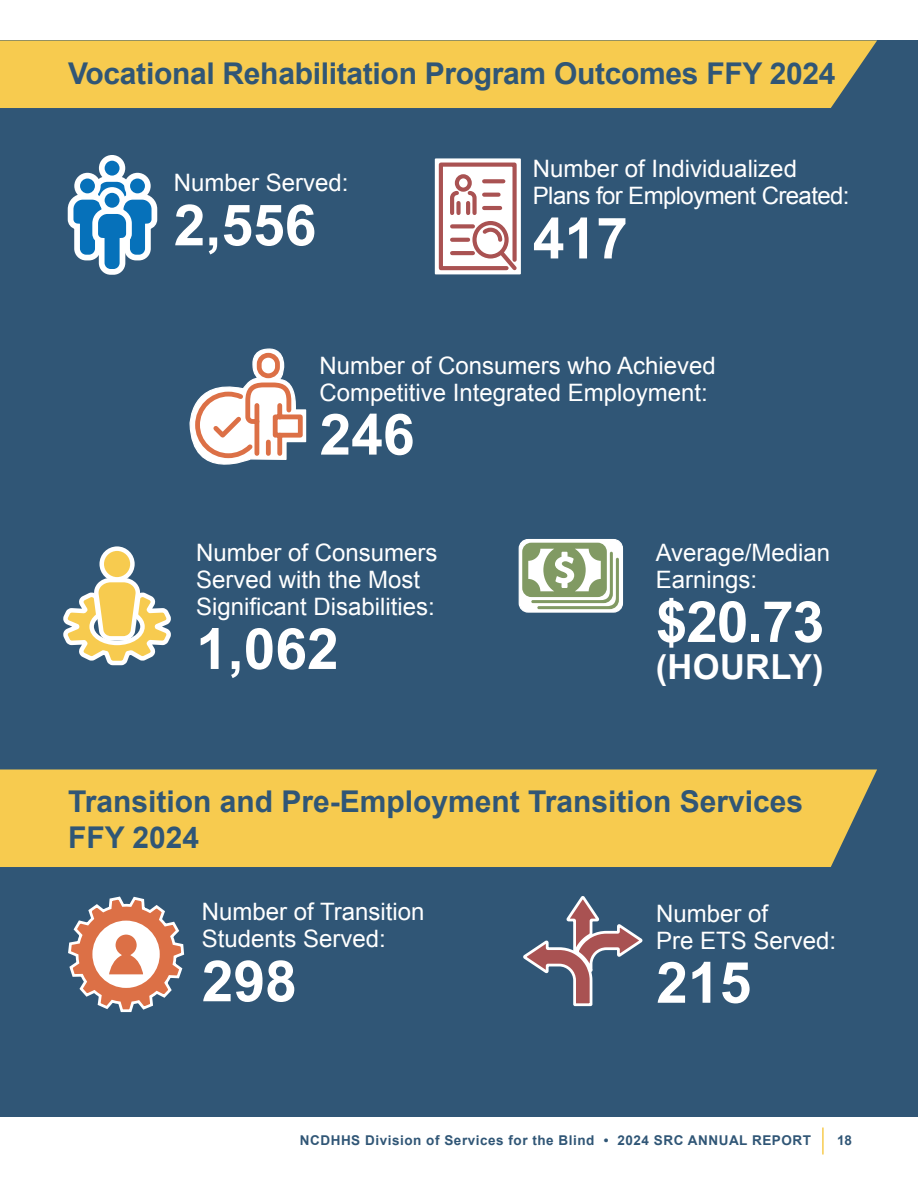
<style>
.page{position:relative;width:918px;height:1188px;background:#fff}
.page>*{position:absolute;margin:0;border:0;box-sizing:border-box;transform-origin:0 0}
.SubTitle{font:700 57px "Arial";color:#fff}
.SubTitle-2{font:700 34.5px "Arial";letter-spacing:.01em;color:#fff}
.SubTitle-3{font:700 30px/36px "Arial";letter-spacing:-.01em;color:#305676}
.SubTitle-4{font:24px/27px "Arial";color:#fff}
.SubTitle-5{font:24px/27px "Arial";letter-spacing:-.025em;color:#fff}
.t1{font:700 13.5px "Arial";letter-spacing:.04em;color:#305676}
</style>
<div class="page">
<hr style="left:822px;top:1128px;width:2px;height:27px;background:#f7cb4f">
<div style="left:0;top:40px;width:918px;height:1077px;background:#305676"></div>
<div style="left:0;top:40px;width:877px;height:68px;background:#f7cb4f"></div>
<svg style="left:67px;top:155px;width:91px;height:120px"></svg>
<svg style="left:189px;top:348px;width:118px;height:117px"></svg>
<svg style="left:519px;top:540px;width:103px;height:72px"></svg>
<div style="left:519px;top:539px;width:104px;height:74px;border:1px solid #fff;border-radius:9px"></div>
<svg style="left:522px;top:543px;width:97px;height:66px"></svg>
<svg style="left:435px;top:158px;width:86px;height:116px"></svg>
<svg style="left:437px;top:160px;width:83px;height:114px"></svg>
<svg style="left:102px;top:549px;width:30px;height:30px"></svg>
<div style="left:99px;top:546px;width:36px;height:36px;border:4px solid #fff;border-radius:50%"></div>
<svg style="left:63px;top:576px;width:108px;height:90px"></svg>
<div style="left:0;top:770px;width:877px;height:97px;background:#f7cb4f"></div>
<svg style="left:68px;top:896px;width:117px;height:117px"></svg>
<svg style="left:523px;top:896px;width:120px;height:111px"></svg>
<p class="SubTitle-3" style="left:68px;top:57px;width:769px">Vocational Rehabilitation Program Outcomes FFY 2024</p>
<p class="SubTitle-4" style="left:174px;top:170px;width:176px">Number Served:</p>
<p class="SubTitle" style="left:174px;top:188px;width:144px">2,556</p>
<p class="SubTitle-5" style="left:533px;top:156px;width:318px">Number of Individualized<br>Plans for Employment Created:</p>
<p class="SubTitle" style="left:533px;top:201px;width:97px">417</p>
<p class="SubTitle-4" style="left:320px;top:352px;width:398px">Number of Consumers who Achieved<br>Competitive Integrated Employment:</p>
<p class="SubTitle" style="left:320px;top:397px;width:97px">246</p>
<p class="SubTitle-4" style="left:196px;top:539px;width:243px">Number of Consumers<br>Served with the Most<br>Significant Disabilities:</p>
<p class="SubTitle" style="left:196px;top:611px;width:144px">1,062</p>
<p class="SubTitle-4" style="left:656px;top:539px;width:176px">Average/Median<br>Earnings:</p>
<p class="SubTitle" style="left:656px;top:584px;width:170px">$20.73</p>
<p class="SubTitle-2" style="left:656px;top:645px;width:169px">(HOURLY)</p>
<p class="SubTitle-3" style="left:68px;top:784px;width:737px">Transition and Pre-Employment Transition Services<br>FFY 2024</p>
<p class="SubTitle-4" style="left:202px;top:899px;width:224px">Number of Transition<br>Students Served:</p>
<p class="SubTitle" style="left:202px;top:944px;width:97px">298</p>
<p class="SubTitle-4" style="left:656px;top:900px;width:182px">Number of<br>Pre ETS Served:</p>
<p class="SubTitle" style="left:656px;top:945px;width:97px">215</p>
<p class="t1" style="left:300px;top:1131px;width:513px">NCDHHS Division of Services for the Blind • 2024 SRC ANNUAL REPORT</p>
<p class="t1" style="left:837px;top:1131px;width:17px">18</p>
</div>
